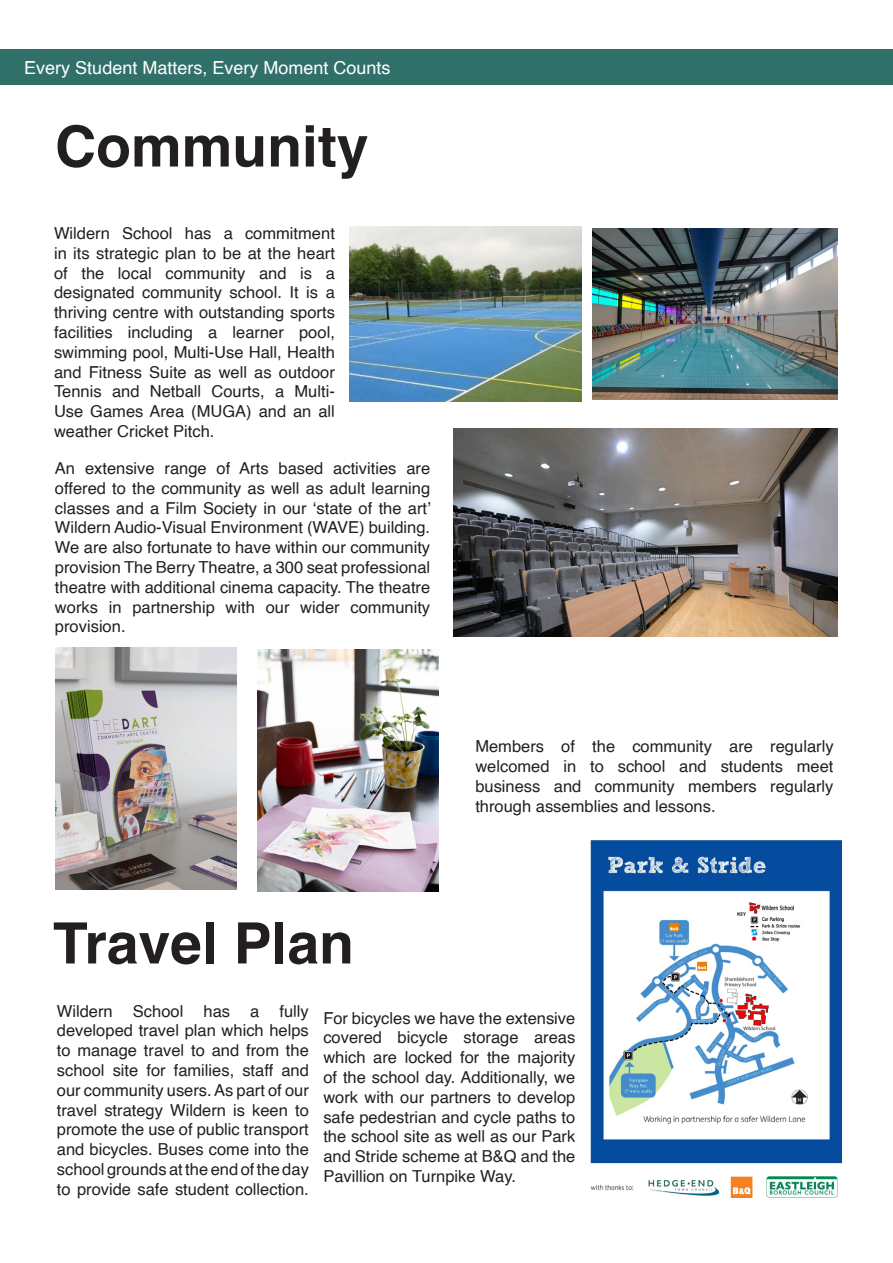
<style>
.page{position:relative;width:893px;height:1263px;background:#fff}
.page>*{position:absolute;margin:0;border:0;box-sizing:border-box;transform-origin:0 0}
.t1{font:700 57px "Helvetica";color:#231f20}
.t2{font:18px "Helvetica";color:#fff}
.t3{font:16.5px/19.8px "Helvetica";color:#231f20;text-align:justify}
</style>
<div class="page">
<img style="left:590px;top:840px;width:252px;height:358px">
<img style="left:349px;top:227px;width:233px;height:175px">
<img style="left:592px;top:228px;width:246px;height:172px">
<img style="left:56px;top:648px;width:181px;height:241px">
<img style="left:257px;top:650px;width:181px;height:241px">
<img style="left:454px;top:428px;width:384px;height:209px">
<div style="left:0;top:50px;width:893px;height:35px;background:#317069"></div>
<p class="t2" style="left:24px;top:53px;width:368px">Every Student Matters, Every Moment Counts</p>
<p class="t1" style="left:55px;top:100px;width:315px">Community</p>
<p class="t3" style="left:54px;top:224px;width:282px">Wildern School has a commitment in its strategic plan to be at the heart of the local community and is a designated community school. It is a thriving centre with outstanding sports facilities including a learner pool, swimming pool, Multi-Use Hall, Health and Fitness Suite as well as outdoor Tennis and Netball Courts, a Multi-Use Games Area (MUGA) and an all weather Cricket Pitch.</p>
<p class="t3" style="left:55px;top:459px;width:377px">An extensive range of Arts based activities are offered to the community as well as adult learning classes and a Film Society in our ‘state of the art’ Wildern Audio-Visual Environment (WAVE) building.<br>We are also fortunate to have within our community provision The Berry Theatre, a 300 seat professional theatre with additional cinema capacity. The theatre works in partnership with our wider community provision.</p>
<p class="t1" style="left:53px;top:897px;width:303px">Travel Plan</p>
<p class="t3" style="left:475px;top:737px;width:360px">Members of the community are regularly welcomed in to school and students meet business and community members regularly through assemblies and lessons.</p>
<p class="t3" style="left:57px;top:1001px;width:254px">Wildern School has a fully developed travel plan which helps to manage travel to and from the school site for families, staff and our community users. As part of our travel strategy Wildern is keen to promote the use of public transport and bicycles. Buses come into the school grounds at the end of the day to provide safe student collection.</p>
<p class="t3" style="left:323px;top:1008px;width:254px">For bicycles we have the extensive covered bicycle storage areas which are locked for the majority of the school day. Additionally, we work with our partners to develop safe pedestrian and cycle paths to the school site as well as our Park and Stride scheme at B&amp;Q and the Pavillion on Turnpike Way.</p>
</div>
